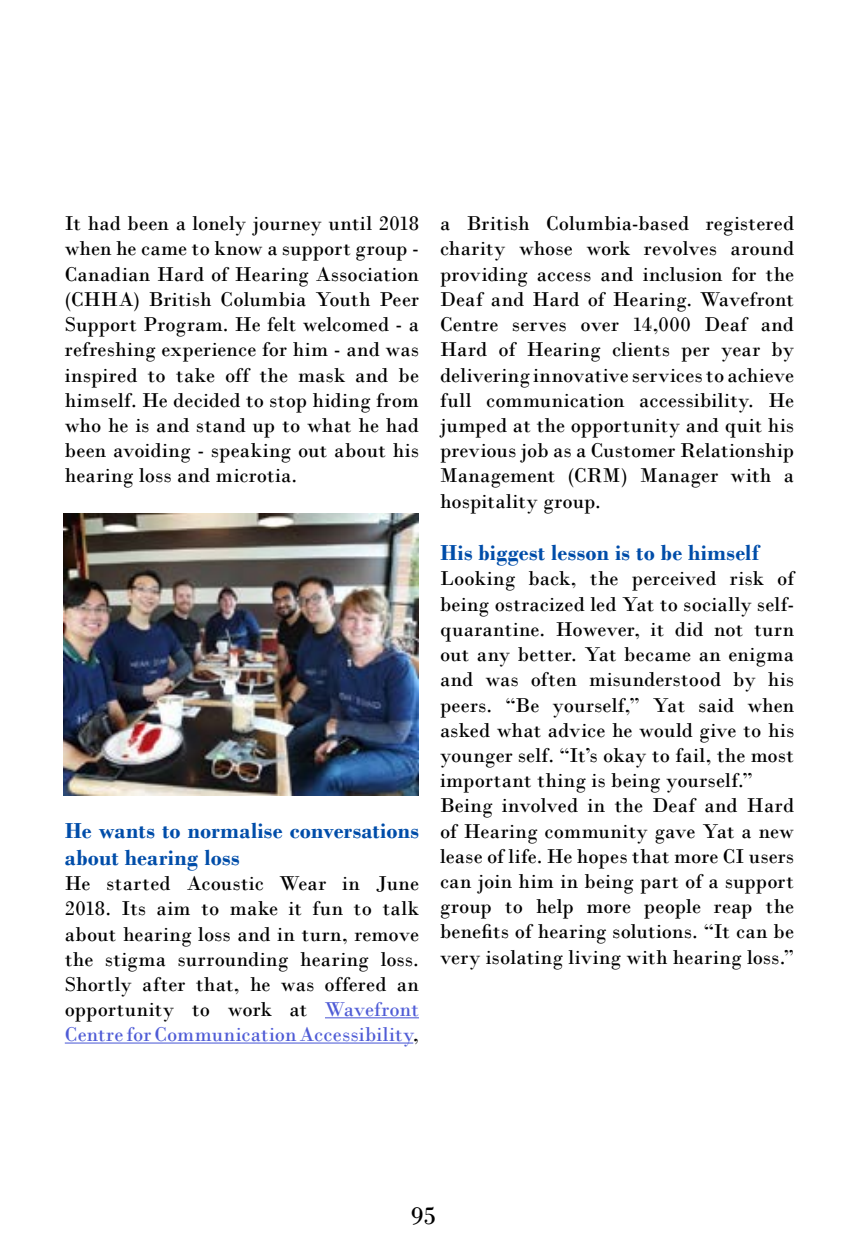
<style>
.page{position:relative;width:859px;height:1251px;background:#fff}
.page>*{position:absolute;margin:0;border:0;box-sizing:border-box;transform-origin:0 0}
.t1{font:26.25px "Bodoni";color:#000}
.t2{font:700 22.75px/27.3px "Bodoni";letter-spacing:.015em;color:#004da9}
.t3{font:21px/25.2px "Bodoni";letter-spacing:.01em;color:#000;text-align:justify}
.s1{color:#4f5cd6}
</style>
<div class="page">
<hr style="left:325px;top:1017px;width:94px;height:1px;background:#4f5cd6">
<hr style="left:65px;top:1042px;width:348px;height:1px;background:#4f5cd6">
<img style="left:63px;top:513px;width:356px;height:282px">
<p class="t3" style="left:65px;top:211px;width:355px">It had been a lonely journey until 2018 when he came to know a support group - Canadian Hard of Hearing Association (CHHA) British Columbia Youth Peer Support Program. He felt welcomed - a refreshing experience for him - and was inspired to take off the mask and be himself. He decided to stop hiding from who he is and stand up to what he had been avoiding - speaking out about his hearing loss and microtia.</p>
<p class="t2" style="left:65px;top:816px;width:355px">He wants to normalise conversations about hearing loss</p>
<p class="t3" style="left:65px;top:870px;width:355px">He started Acoustic Wear in June 2018. Its aim to make it fun to talk about hearing loss and in turn, remove the stigma surrounding hearing loss.<br>Shortly after that, he was offered an opportunity to work at <span class="s1">Wavefront Centre for Communication Accessibility</span>,</p>
<p class="t3" style="left:440px;top:211px;width:355px">a British Columbia-based registered charity whose work revolves around providing access and inclusion for the Deaf and Hard of Hearing. Wavefront Centre serves over 14,000 Deaf and Hard of Hearing clients per year by delivering innovative services to achieve full communication accessibility. He jumped at the opportunity and quit his previous job as a Customer Relationship Management (CRM) Manager with a hospitality group.</p>
<p class="t2" style="left:440px;top:539px;width:320px">His biggest lesson is to be himself</p>
<p class="t3" style="left:440px;top:566px;width:355px;text-align:left">Looking back, the perceived risk of being ostracized led Yat to socially self&shy;quarantine. However, it did not turn out any better. Yat became an enigma and was often misunderstood by his peers. “Be yourself,” Yat said when asked what advice he would give to his younger self. “It’s okay to fail, the most important thing is being yourself.” Being involved in the Deaf and Hard of Hearing community gave Yat a new lease of life. He hopes that more CI users can join him in being part of a support group to help more people reap the benefits of hearing solutions. “It can be very isolating living with hearing loss.”</p>
<p class="t1" style="left:410px;top:1199px;width:27px">95</p>
</div>
